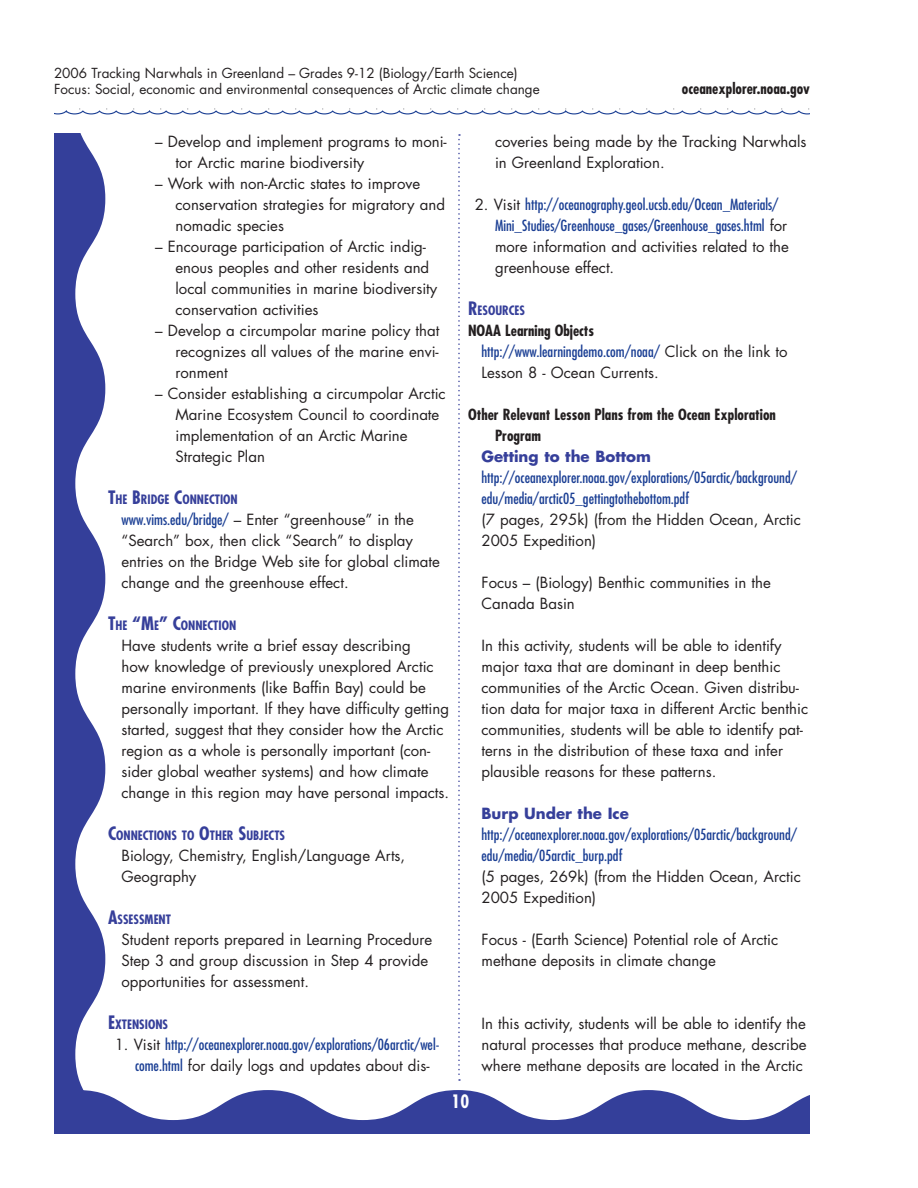
<style>
.page{position:relative;width:918px;height:1188px;background:#fff}
.page>*{position:absolute;margin:0;border:0;box-sizing:border-box;transform-origin:0 0}
.t1{font:700 condensed 18px "Futura";color:#fff}
.body_text_lists{font:15px/21px "Futura";color:#231f20}
.indent__625{font:15px/21px "Futura";color:#231f20}
.LP__txt{font:condensed 15px/21px "Futura";color:#1b3f94}
.body_text_lists-2{font:condensed 15px/21px "Futura";color:#1b3f94}
.Standard_header{font:700 condensed 15px/21px "Futura";color:#231f20}
.LP__txt-2{font:15px/21px "Futura";color:#231f20}
.body_text_lists-3{font:700 15px "Futura";color:#363f9a}
.t2{font:13.5px/16.2px "Futura";color:#231f20}
.Sub_head{font:700 condensed 12.6px "Futura";color:#363f9a}
.s1{font-size:18px}
.s2{font-stretch:condensed;color:#1b3f94}
.s3{font-stretch:normal;color:#231f20}
</style>
<div class="page">
<svg style="left:54px;top:134px;width:51px;height:956px;fill:#343f9a"></svg>
<svg style="left:54px;top:1090px;width:756px;height:44px"></svg>
<svg style="left:54px;top:108px;width:756px;height:7px"></svg>
<svg style="left:458px;top:134px;width:2px;height:947px"></svg>
<p class="t2" style="left:54px;top:65px;width:487px">2006 Tracking Narwhals in Greenland – Grades 9-12 (Biology/Earth Science)<br>Focus: Social, economic and environmental consequences of Arctic climate change</p>
<p class="Standard_header" style="left:682px;top:78px;width:130px">oceanexplorer.noaa.gov</p>
<p class="indent__625" style="left:176px;top:131px;width:273px;text-indent:-20px">– Develop and implement programs to moni&shy;tor Arctic marine biodiversity</p>
<p class="indent__625" style="left:176px;top:173px;width:271px;text-indent:-20px">– Work with non-Arctic states to improve conservation strategies for migratory and nomadic species</p>
<p class="indent__625" style="left:176px;top:236px;width:263px;text-indent:-20px">– Encourage participation of Arctic indig&shy;enous peoples and other residents and local communities in marine biodiversity conservation activities</p>
<p class="indent__625" style="left:176px;top:320px;width:265px;text-align:justify;text-indent:-20px">– Develop a circumpolar marine policy that recognizes all values of the marine envi&shy;ronment</p>
<p class="indent__625" style="left:176px;top:383px;width:272px;text-indent:-20px">– Consider establishing a circumpolar Arctic Marine Ecosystem Council to coordinate implementation of an Arctic Marine Strategic Plan</p>
<p class="Sub_head" style="left:108px;top:491px;width:131px"><span class="s1">T</span>he <span class="s1">B</span>ridge <span class="s1">C</span>onnection</p>
<p class="body_text_lists" style="left:122px;top:509px;width:320px"><span class="s2">www.vims.edu/bridge/</span> – Enter “greenhouse” in the “Search” box, then click “Search” to display entries on the Bridge Web site for global climate change and the greenhouse effect.</p>
<p class="Sub_head" style="left:108px;top:617px;width:130px"><span class="s1">T</span>he <span class="s1">“M</span>e<span class="s1">” C</span>onnection</p>
<p class="body_text_lists" style="left:122px;top:635px;width:329px">Have students write a brief essay describing<br>how knowledge of previously unexplored Arctic marine environments (like Baffin Bay) could be personally important. If they have difficulty getting started, suggest that they consider how the Arctic region as a whole is personally important (con&shy;sider global weather systems) and how climate change in this region may have personal impacts.</p>
<p class="Sub_head" style="left:108px;top:827px;width:179px"><span class="s1">C</span>onnections to <span class="s1">O</span>ther <span class="s1">S</span>ubjects</p>
<p class="body_text_lists" style="left:122px;top:845px;width:285px">Biology, Chemistry, English/Language Arts,<br>Geography</p>
<p class="Sub_head" style="left:108px;top:911px;width:65px"><span class="s1">A</span>ssessment</p>
<p class="body_text_lists" style="left:122px;top:929px;width:312px">Student reports prepared in Learning Procedure<br>Step 3 and group discussion in Step 4 provide opportunities for assessment.</p>
<p class="Sub_head" style="left:108px;top:1016px;width:62px"><span class="s1">E</span>xtensions</p>
<p class="LP__txt" style="left:135px;top:1034px;width:306px;text-indent:-20px"><span class="s3">1. Visit</span> http://oceanexplorer.noaa.gov/explorations/06arctic/wel&shy;come.html <span class="s3">for daily logs and updates about dis-</span></p>
<p class="LP__txt-2" style="left:495px;top:131px;width:313px">coveries being made by the Tracking Narwhals in Greenland Exploration.</p>
<p class="LP__txt" style="left:495px;top:194px;width:295px;text-indent:-20px"><span class="s3">2. Visit</span> http://oceanography.geol.ucsb.edu/Ocean_Materials/ Mini_Studies/Greenhouse_gases/Greenhouse_gases.html <span class="s3">for more information and activities related to the greenhouse effect.</span></p>
<p class="Sub_head" style="left:468px;top:302px;width:59px"><span class="s1">R</span>esources</p>
<p class="Standard_header" style="left:468px;top:320px;width:128px">NOAA Learning Objects</p>
<p class="body_text_lists" style="left:482px;top:341px;width:308px"><span class="s2">http://www.learningdemo.com/noaa/</span> Click on the link to<br>Lesson 8 - Ocean Currents.</p>
<p class="Standard_header" style="left:495px;top:404px;width:282px;text-indent:-27px">Other Relevant Lesson Plans from the Ocean Exploration<br>Program</p>
<p class="body_text_lists-3" style="left:482px;top:446px;width:171px">Getting to the Bottom</p>
<p class="body_text_lists-2" style="left:482px;top:467px;width:317px">http://oceanexplorer.noaa.gov/explorations/05arctic/background/ edu/media/arctic05_gettingtothebottom.pdf</p>
<p class="body_text_lists" style="left:482px;top:509px;width:321px">(7 pages, 295k) (from the Hidden Ocean, Arctic<br>2005 Expedition)</p>
<p class="body_text_lists" style="left:482px;top:572px;width:291px">Focus – (Biology) Benthic communities in the<br>Canada Basin</p>
<p class="body_text_lists" style="left:482px;top:635px;width:328px">In this activity, students will be able to identify major taxa that are dominant in deep benthic communities of the Arctic Ocean. Given distribu&shy;tion data for major taxa in different Arctic benthic communities, students will be able to identify pat&shy;terns in the distribution of these taxa and infer plausible reasons for these patterns.</p>
<p class="body_text_lists-3" style="left:482px;top:803px;width:149px">Burp Under the Ice</p>
<p class="body_text_lists-2" style="left:482px;top:824px;width:317px">http://oceanexplorer.noaa.gov/explorations/05arctic/background/ edu/media/05arctic_burp.pdf</p>
<p class="body_text_lists" style="left:482px;top:866px;width:321px">(5 pages, 269k) (from the Hidden Ocean, Arctic<br>2005 Expedition)</p>
<p class="body_text_lists" style="left:482px;top:929px;width:298px">Focus - (Earth Science) Potential role of Arctic methane deposits in climate change</p>
<p class="body_text_lists" style="left:482px;top:1013px;width:327px;text-align:justify">In this activity, students will be able to identify the natural processes that produce methane, describe where methane deposits are located in the Arctic</p>
<p class="t1" style="left:452px;top:1090px;width:19px">1 0</p>
</div>
